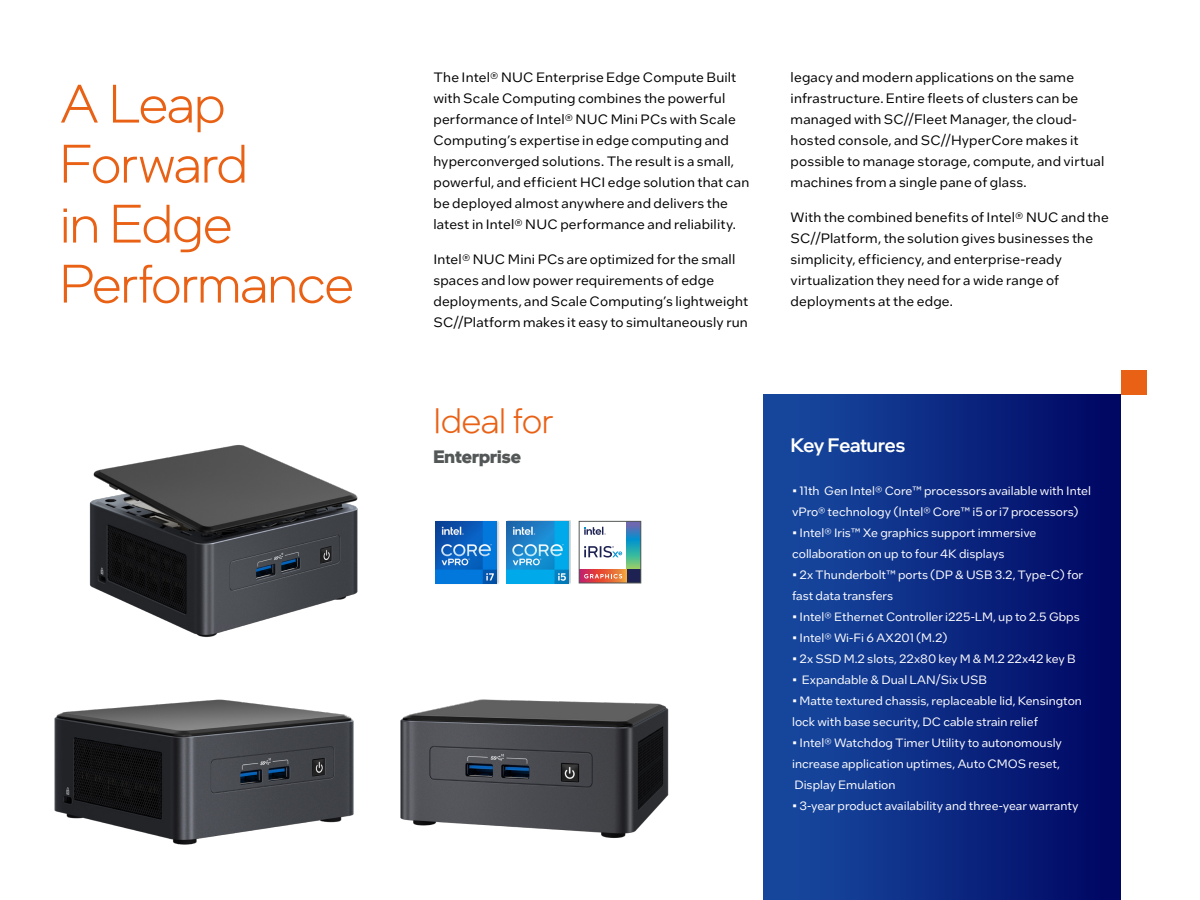
<style>
.page{position:relative;width:1200px;height:900px;background:#fff}
.page>*{position:absolute;margin:0;border:0;box-sizing:border-box;transform-origin:0 0}
._50_bold{font:300 54px "Intel One Display";letter-spacing:-.005em;color:#e96115}
._24_light{font:300 36px "Intel One Display";color:#e96115}
._13_medium{font:500 19.5px "Intel One Display";letter-spacing:-.005em;color:#fffffc}
._12_bold{font:700 18px "Intel One Display";color:#545757}
._10_regular{font:13.5px/21px "Intel One Text";letter-spacing:.015em;color:#000}
._9_bullets_regular{font:12px/21px "Intel One Text";color:#fff}
</style>
<div class="page">
<div style="left:764px;top:394px;width:357px;height:506px;background:linear-gradient(to right,#194ca3,#000662)"></div>
<div style="left:1121px;top:370px;width:25px;height:24px;background:#e96115"></div>
<div style="left:507px;top:520px;width:64px;height:64px;background:#000;opacity:.25"></div>
<img style="left:506px;top:521px;width:62px;height:62px">
<img style="left:400px;top:699px;width:269px;height:139px">
<svg style="left:627px;top:523px;width:12px;height:46px"></svg>
<svg style="left:581px;top:569px;width:46px;height:12px"></svg>
<div style="left:627px;top:569px;width:14px;height:14px;background:#1d2252"></div>
<svg style="left:584px;top:574px;width:38px;height:5px"></svg>
<svg style="left:584px;top:546px;width:38px;height:11px"></svg>
<svg style="left:584px;top:527px;width:22px;height:8px"></svg>
<div style="left:579px;top:521px;width:62px;height:62px;border:1px solid #525756"></div>
<div style="left:435px;top:520px;width:65px;height:65px;background:#000;opacity:.2"></div>
<img style="left:435px;top:521px;width:62px;height:62px">
<img style="left:54px;top:699px;width:300px;height:146px">
<img style="left:89px;top:444px;width:269px;height:194px">
<p class="_50_bold" style="left:60px;top:71px;width:167px">A Leap</p>
<p class="_50_bold" style="left:60px;top:131px;width:189px">Forward</p>
<p class="_50_bold" style="left:60px;top:191px;width:174px">in Edge</p>
<p class="_50_bold" style="left:60px;top:251px;width:295px">Performance</p>
<p class="_10_regular" style="left:433px;top:67px;width:317px">The Intel® NUC Enterprise Edge Compute Built with Scale Computing combines the powerful performance of Intel® NUC Mini PCs with Scale Computing’s expertise in edge computing and hyperconverged solutions. The result is a small, powerful, and efficient HCI edge solution that can be deployed almost anywhere and delivers the latest in Intel® NUC performance and reliability.</p>
<p class="_10_regular" style="left:433px;top:248px;width:316px">Intel® NUC Mini PCs are optimized for the small spaces and low power requirements of edge deployments, and Scale Computing’s lightweight SC//Platform makes it easy to simultaneously run</p>
<p class="_24_light" style="left:433px;top:398px;width:122px">Ideal for</p>
<p class="_12_bold" style="left:433px;top:444px;width:89px">Enterprise</p>
<p class="_10_regular" style="left:791px;top:67px;width:315px">legacy and modern applications on the same infrastructure. Entire fleets of clusters can be managed with SC//Fleet Manager, the cloud&shy;hosted console, and SC//HyperCore makes it possible to manage storage, compute, and virtual machines from a single pane of glass.</p>
<p class="_10_regular" style="left:791px;top:206px;width:320px">With the combined benefits of Intel® NUC and the SC//Platform, the solution gives businesses the simplicity, efficiency, and enterprise-ready virtualization they need for a wide range of deployments at the edge.</p>
<p class="_13_medium" style="left:791px;top:432px;width:116px">Key Features</p>
<p class="_9_bullets_regular" style="left:792px;top:480px;width:300px">• 11th Gen Intel® Core™ processors available with Intel vPro® technology (Intel® Core™ i5 or i7 processors)</p>
<p class="_9_bullets_regular" style="left:792px;top:522px;width:246px">• Intel® Iris™ Xe graphics support immersive</p>
<p class="_9_bullets_regular" style="left:792px;top:543px;width:214px">collaboration on up to four 4K displays</p>
<p class="_9_bullets_regular" style="left:792px;top:564px;width:292px">• 2x Thunderbolt™ ports (DP &amp; USB 3.2, Type-C) for fast data transfers</p>
<p class="_9_bullets_regular" style="left:792px;top:606px;width:289px">• Intel® Ethernet Controller i225-LM, up to 2.5 Gbps</p>
<p class="_9_bullets_regular" style="left:792px;top:627px;width:157px">• Intel® Wi-Fi 6 AX201 (M.2)</p>
<p class="_9_bullets_regular" style="left:792px;top:648px;width:285px">• 2x SSD M.2 slots, 22x80 key M &amp; M.2 22x42 key B</p>
<p class="_9_bullets_regular" style="left:792px;top:669px;width:196px">• Expandable &amp; Dual LAN/Six USB</p>
<p class="_9_bullets_regular" style="left:792px;top:690px;width:291px">• Matte textured chassis, replaceable lid, Kensington lock with base security, DC cable strain relief</p>
<p class="_9_bullets_regular" style="left:792px;top:732px;width:271px">• Intel® Watchdog Timer Utility to autonomously increase application uptimes, Auto CMOS reset,</p>
<p class="_9_bullets_regular" style="left:794px;top:774px;width:103px">Display Emulation</p>
<p class="_9_bullets_regular" style="left:792px;top:795px;width:288px">• 3-year product availability and three-year warranty</p>
</div>
